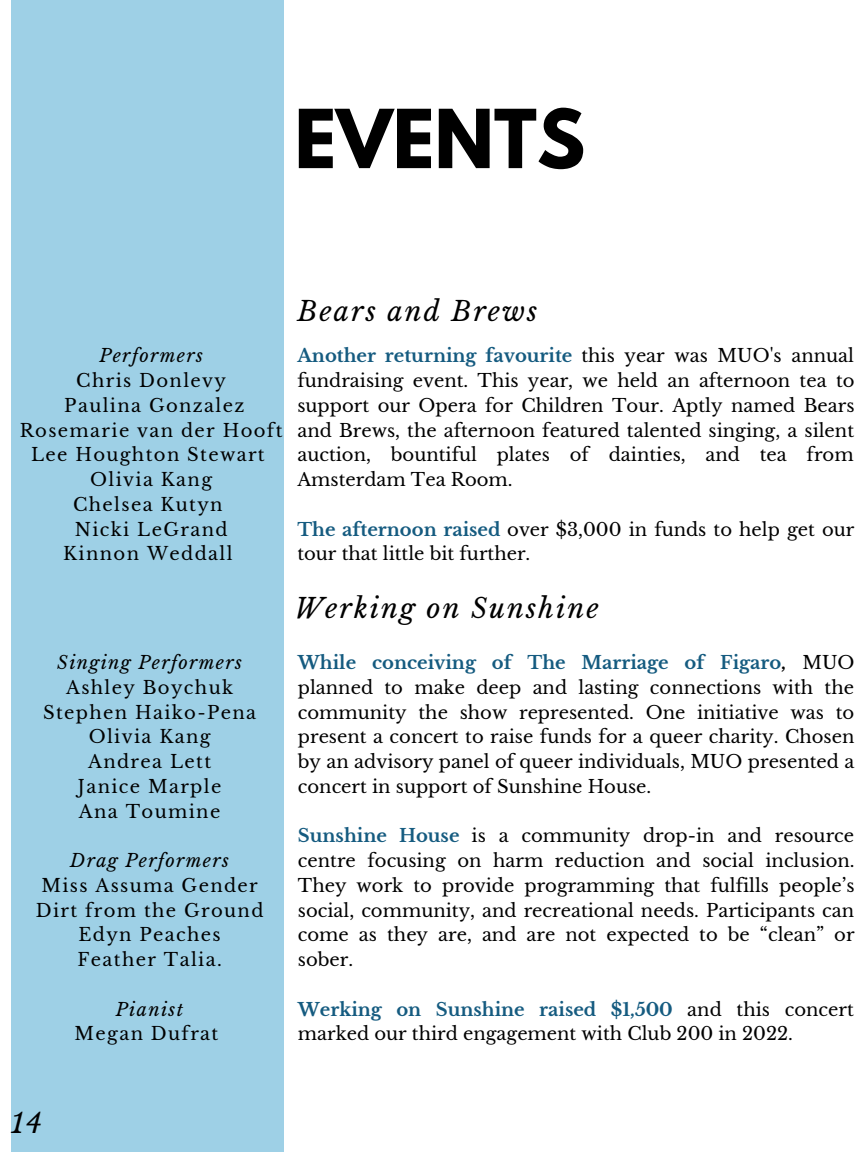
<style>
.page{position:relative;width:864px;height:1152px;background:#fff}
.page>*{position:absolute;margin:0;border:0;box-sizing:border-box;transform-origin:0 0}
.t1{font:700 72px "League Spartan";color:#000}
.t2{font:italic 27px "Libre Baskerville";letter-spacing:.075em;color:#000}
.t3{font:18px/24.8px "Libre Baskerville";letter-spacing:.075em;color:#000;text-align:justify}
.t4{font:18px/24.8px "Libre Baskerville";color:#000}
.t5{font:italic 18px "Libre Baskerville";letter-spacing:.075em;color:#000}
.s1{font-weight:700;color:#155b80}
.s2{font-weight:700}
</style>
<div class="page">
<div style="left:11px;top:0;width:273px;height:1152px;background:#9ed0e6"></div>
<p class="t1" style="left:294px;top:103px;width:292px">EVENTS</p>
<p class="t5" style="left:99px;top:345px;width:105px">Performers</p>
<p class="t3" style="left:76px;top:369px;width:151px">Chris Donlevy</p>
<p class="t3" style="left:64px;top:393px;width:182px">Paulina Gonzalez</p>
<p class="t3" style="left:20px;top:418px;width:264px">Rosemarie van der Hooft</p>
<p class="t3" style="left:31px;top:443px;width:235px">Lee Houghton Stewart</p>
<p class="t3" style="left:90px;top:468px;width:123px">Olivia Kang</p>
<p class="t3" style="left:73px;top:492px;width:151px">Chelsea Kutyn</p>
<p class="t3" style="left:75px;top:517px;width:154px">Nicki LeGrand</p>
<p class="t3" style="left:63px;top:542px;width:171px">Kinnon Weddall</p>
<p class="t5" style="left:57px;top:652px;width:186px">Singing Performers</p>
<p class="t3" style="left:66px;top:675px;width:169px">Ashley Boychuk</p>
<p class="t3" style="left:43px;top:700px;width:215px">Stephen Haiko-Pena</p>
<p class="t3" style="left:89px;top:725px;width:123px">Olivia Kang</p>
<p class="t3" style="left:88px;top:749px;width:124px">Andrea Lett</p>
<p class="t3" style="left:78px;top:774px;width:145px">Janice Marple</p>
<p class="t3" style="left:79px;top:799px;width:143px">Ana Toumine</p>
<p class="t5" style="left:70px;top:850px;width:160px">Drag Performers</p>
<p class="t3" style="left:41px;top:873px;width:218px">Miss Assuma Gender</p>
<p class="t3" style="left:36px;top:898px;width:229px">Dirt from the Ground</p>
<p class="t3" style="left:79px;top:923px;width:144px">Edyn Peaches</p>
<p class="t3" style="left:77px;top:947px;width:146px">Feather Talia.</p>
<p class="t5" style="left:116px;top:998px;width:69px">Pianist</p>
<p class="t3" style="left:75px;top:1022px;width:145px">Megan Dufrat</p>
<p class="t2" style="left:298px;top:295px;width:241px">Bears and Brews</p>
<p class="t3" style="left:297px;top:344px;width:559px"><span class="s1">Another returning favourite</span> this year was MUO's annual fundraising event. This year, we held an afternoon tea to support our Opera for Children Tour. Aptly named Bears and Brews, the afternoon featured talented singing, a silent auction, bountiful plates of dainties, and tea from Amsterdam Tea Room.</p>
<p class="t4" style="left:297px;top:517px;width:559px"><span class="s1">The afternoon raised</span> over $3,000 in funds to help get our tour that little bit further.</p>
<p class="t2" style="left:294px;top:591px;width:306px">Werking on Sunshine</p>
<p class="t3" style="left:298px;top:650px;width:558px"><span class="s1">While conceiving of The Marriage of Figaro</span><span class="s2">,</span> MUO planned to make deep and lasting connections with the community the show represented. One initiative was to present a concert to raise funds for a queer charity. Chosen by an advisory panel of queer individuals, MUO presented a concert in support of Sunshine House.</p>
<p class="t3" style="left:298px;top:824px;width:558px"><span class="s1">Sunshine House</span> is a community drop-in and resource centre focusing on harm reduction and social inclusion.<br>They work to provide programming that fulfills people’s social, community, and recreational needs. Participants can come as they are, and are not expected to be “clean” or sober.</p>
<p class="t4" style="left:298px;top:997px;width:557px"><span class="s1">Werking on Sunshine raised $1,500</span> and this concert marked our third engagement with Club 200 in 2022.</p>
<p class="t2" style="left:11px;top:1107px;width:32px">14</p>
</div>
